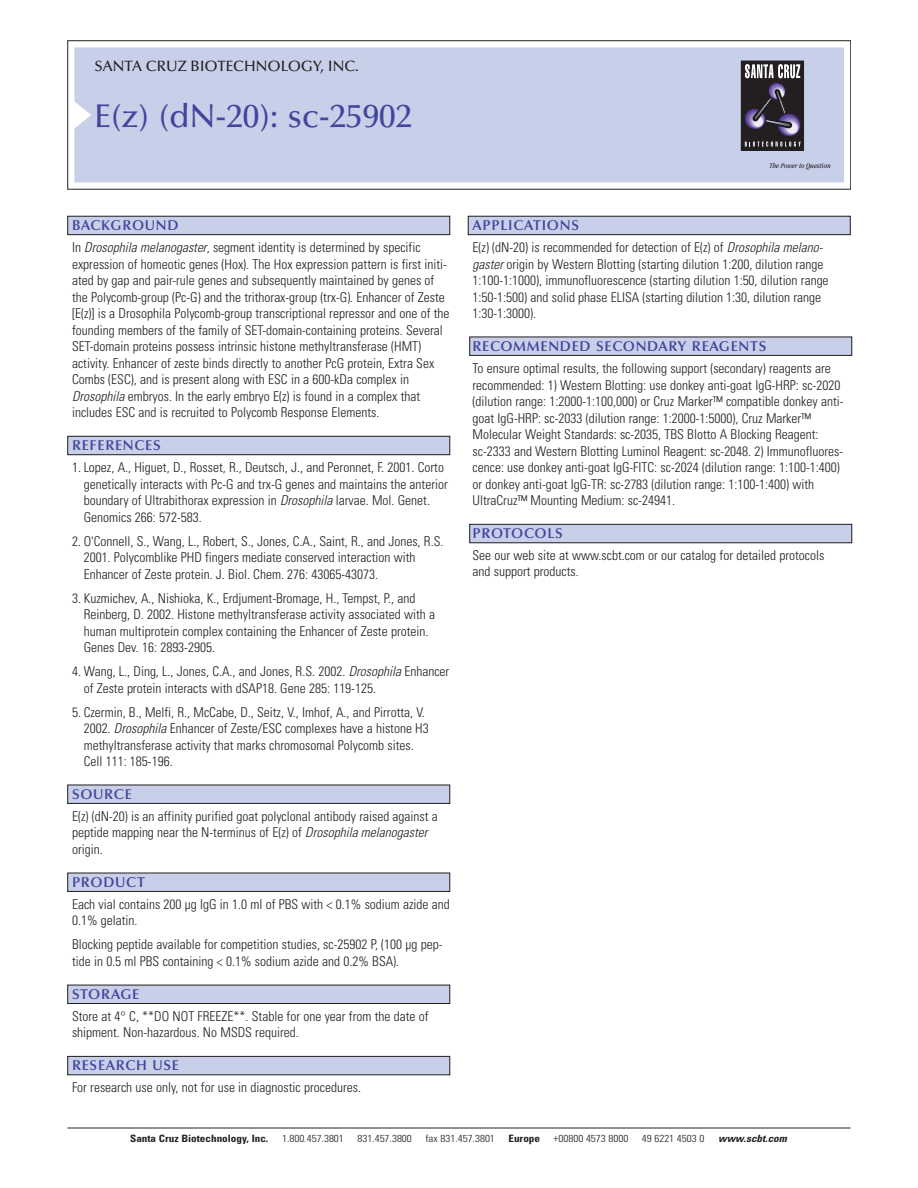
<style>
.page{position:relative;width:918px;height:1188px;background:#fff}
.page>*{position:absolute;margin:0;border:0;box-sizing:border-box;transform-origin:0 0}
.t1{font:500 33px "Optima";color:#41459c}
.t2{font:500 15px "Optima";color:#231f20}
.t3{font:600 14.25px "Optima";letter-spacing:.05em;color:#41459c}
.t4{font:300 condensed 13.5px/16.5px "Univers";color:#231f20}
.t5{font:300 condensed 10.2px "Univers";color:#231f20;scale:1.1 1}
.t6{font:700 condensed 10.2px "Univers";color:#231f20;scale:1.1 1}
.t7{font:italic 700 condensed 10.2px "Univers";color:#231f20;scale:1.1 1}
.t8{font:italic condensed 7.5px "Garamond";color:#231f20}
.s1{font-style:italic}
</style>
<div class="page">
<div style="left:74px;top:47px;width:770px;height:135px;background:#c7cfe9"></div>
<div style="left:741px;top:61px;width:62px;height:89px;background:#231f20"></div>
<div style="left:741px;top:61px;width:63px;height:90px;border:1px solid #231f20"></div>
<svg style="left:741px;top:64px;width:64px;height:83px"></svg>
<hr style="left:68px;top:1128px;width:782px;height:1px;background:#231f20">
<div style="left:470px;top:524px;width:382px;height:19px;background:#c7cfe9"></div>
<div style="left:469px;top:524px;width:383px;height:19px;border:1px solid #231f20"></div>
<div style="left:468px;top:216px;width:382px;height:19px;background:#c7cfe9"></div>
<div style="left:468px;top:216px;width:382px;height:19px;border:1px solid #231f20"></div>
<div style="left:470px;top:337px;width:382px;height:18px;background:#c7cfe9"></div>
<div style="left:469px;top:337px;width:383px;height:19px;border:1px solid #231f20"></div>
<div style="left:68px;top:216px;width:382px;height:19px;background:#c7cfe9"></div>
<div style="left:68px;top:216px;width:382px;height:19px;border:1px solid #231f20"></div>
<div style="left:68px;top:436px;width:382px;height:19px;background:#c7cfe9"></div>
<div style="left:68px;top:436px;width:382px;height:19px;border:1px solid #231f20"></div>
<div style="left:68px;top:785px;width:382px;height:18px;background:#c7cfe9"></div>
<div style="left:68px;top:785px;width:382px;height:19px;border:1px solid #231f20"></div>
<div style="left:68px;top:873px;width:382px;height:18px;background:#c7cfe9"></div>
<div style="left:68px;top:873px;width:382px;height:19px;border:1px solid #231f20"></div>
<div style="left:68px;top:985px;width:382px;height:19px;background:#c7cfe9"></div>
<div style="left:68px;top:985px;width:382px;height:19px;border:1px solid #231f20"></div>
<div style="left:68px;top:1056px;width:382px;height:19px;background:#c7cfe9"></div>
<div style="left:68px;top:1056px;width:382px;height:19px;border:1px solid #231f20"></div>
<p class="t2" style="left:94px;top:60px;width:266px">SANTA CRUZ BIOTECHNOLOGY, INC.</p>
<h1 class="t1" style="left:94px;top:103px;width:319px">E(z) (dN-20): sc-25902</h1>
<p class="t3" style="left:72px;top:220px;width:108px">BACKGROUND</p>
<p class="t4" style="left:72px;top:241px;width:379px">In <span class="s1">Drosophila melanogaster</span>, segment identity is determined by specific expression of homeotic genes (Hox). The Hox expression pattern is first initi&shy;ated by gap and pair-rule genes and subsequently maintained by genes of the Polycomb-group (Pc-G) and the trithorax-group (trx-G). Enhancer of Zeste [E(z)] is a Drosophila Polycomb-group transcriptional repressor and one of the founding members of the family of SET-domain-containing proteins. Several SET-domain proteins possess intrinsic histone methyltransferase (HMT) activity. Enhancer of zeste binds directly to another PcG protein, Extra Sex Combs (ESC), and is present along with ESC in a 600-kDa complex in <span class="s1">Drosophila</span>embryos. In the early embryo E(z) is found in a complex that includes ESC and is recruited to Polycomb Response Elements.</p>
<p class="t3" style="left:72px;top:439px;width:90px">REFERENCES</p>
<p class="t4" style="left:84px;top:460px;width:366px;text-indent:-12px">1. Lopez, A., Higuet, D., Rosset, R., Deutsch, J., and Peronnet, F. 2001. Corto genetically interacts with Pc-G and trx-G genes and maintains the anterior boundary of Ultrabithorax expression in <span class="s1">Drosophila</span>larvae. Mol. Genet.<br>Genomics 266: 572-583.</p>
<p class="t4" style="left:84px;top:534px;width:361px;text-indent:-12px">2. O'Connell, S., Wang, L., Robert, S., Jones, C.A., Saint, R., and Jones, R.S.<br>2001. Polycomblike PHD fingers mediate conserved interaction with<br>Enhancer of Zeste protein. J. Biol. Chem. 276: 43065-43073.</p>
<p class="t4" style="left:84px;top:591px;width:353px;text-indent:-12px">3. Kuzmichev, A., Nishioka, K., Erdjument-Bromage, H., Tempst, P., and Reinberg, D. 2002. Histone methyltransferase activity associated with a human multiprotein complex containing the Enhancer of Zeste protein.<br>Genes Dev. 16: 2893-2905.</p>
<p class="t4" style="left:84px;top:664px;width:367px;text-indent:-12px">4. Wang, L., Ding, L., Jones, C.A., and Jones, R.S. 2002. <span class="s1">Drosophila</span>Enhancer of Zeste protein interacts with dSAP18. Gene 285: 119-125.</p>
<p class="t4" style="left:84px;top:705px;width:347px;text-indent:-12px">5. Czermin, B., Melfi, R., McCabe, D., Seitz, V., Imhof, A., and Pirrotta, V.<br>2002. <span class="s1">Drosophila</span>Enhancer of Zeste/ESC complexes have a histone H3 methyltransferase activity that marks chromosomal Polycomb sites.<br>Cell 111: 185-196.</p>
<p class="t3" style="left:72px;top:788px;width:61px">SOURCE</p>
<p class="t4" style="left:72px;top:809px;width:367px">E(z) (dN-20) is an affinity purified goat polyclonal antibody raised against a peptide mapping near the N-terminus of E(z) of <span class="s1">Drosophila melanogaster </span>origin.</p>
<p class="t3" style="left:72px;top:876px;width:74px">PRODUCT</p>
<p class="t4" style="left:72px;top:897px;width:379px">Each vial contains 200 µg IgG in 1.0 ml of PBS with &lt; 0.1% sodium azide and<br>0.1% gelatin.</p>
<p class="t4" style="left:72px;top:938px;width:372px">Blocking peptide available for competition studies, sc-25902 P, (100 µg pep&shy;tide in 0.5 ml PBS containing &lt; 0.1% sodium azide and 0.2% BSA).</p>
<p class="t3" style="left:72px;top:988px;width:69px">STORAGE</p>
<p class="t4" style="left:72px;top:1009px;width:358px">Store at 4° C, **DO NOT FREEZE**. Stable for one year from the date of shipment. Non-hazardous. No MSDS required.</p>
<p class="t3" style="left:72px;top:1060px;width:109px">RESEARCH USE</p>
<p class="t4" style="left:72px;top:1081px;width:290px">For research use only, not for use in diagnostic procedures.</p>
<p class="t8" style="left:769px;top:163px;width:63px">The Power to Question</p>
<p class="t3" style="left:473px;top:220px;width:108px">APPLICATIONS</p>
<p class="t4" style="left:473px;top:241px;width:358px">E(z) (dN-20) is recommended for detection of E(z) of <span class="s1">Drosophila melano&shy;gaster</span>origin by Western Blotting (starting dilution 1:200, dilution range 1:100-1:1000), immunofluorescence (starting dilution 1:50, dilution range 1:50-1:500) and solid phase ELISA (starting dilution 1:30, dilution range 1:30-1:3000).</p>
<p class="t3" style="left:473px;top:340px;width:295px">RECOMMENDED SECONDARY REAGENTS</p>
<p class="t4" style="left:473px;top:361px;width:372px">To ensure optimal results, the following support (secondary) reagents are recommended: 1) Western Blotting: use donkey anti-goat IgG-HRP: sc-2020 (dilution range: 1:2000-1:100,000) or Cruz Marker™ compatible donkey anti&shy;goat IgG-HRP: sc-2033 (dilution range: 1:2000-1:5000), Cruz Marker™ Molecular Weight Standards: sc-2035, TBS Blotto A Blocking Reagent: sc-2333 and Western Blotting Luminol Reagent: sc-2048. 2) Immunofluores&shy;cence: use donkey anti-goat IgG-FITC: sc-2024 (dilution range: 1:100-1:400) or donkey anti-goat IgG-TR: sc-2783 (dilution range: 1:100-1:400) with UltraCruz™ Mounting Medium: sc-24941.</p>
<p class="t3" style="left:473px;top:527px;width:92px">PROTOCOLS</p>
<p class="t4" style="left:473px;top:548px;width:353px">See our web site at www.scbt.com or our catalog for detailed protocols and support products.</p>
<p class="t6" style="left:130px;top:1135px;width:127px">Santa Cruz Biotechnology, Inc.</p>
<p class="t5" style="left:282px;top:1135px;width:58px">1.800.457.3801</p>
<p class="t5" style="left:357px;top:1135px;width:51px">831.457.3800</p>
<p class="t5" style="left:425px;top:1135px;width:65px">fax 831.457.3801</p>
<p class="t6" style="left:508px;top:1135px;width:30px">Europe</p>
<p class="t5" style="left:554px;top:1135px;width:69px">+00800 4573 8000</p>
<p class="t5" style="left:642px;top:1135px;width:58px">49 6221 4503 0</p>
<p class="t7" style="left:718px;top:1135px;width:66px">www.scbt.com</p>
</div>
